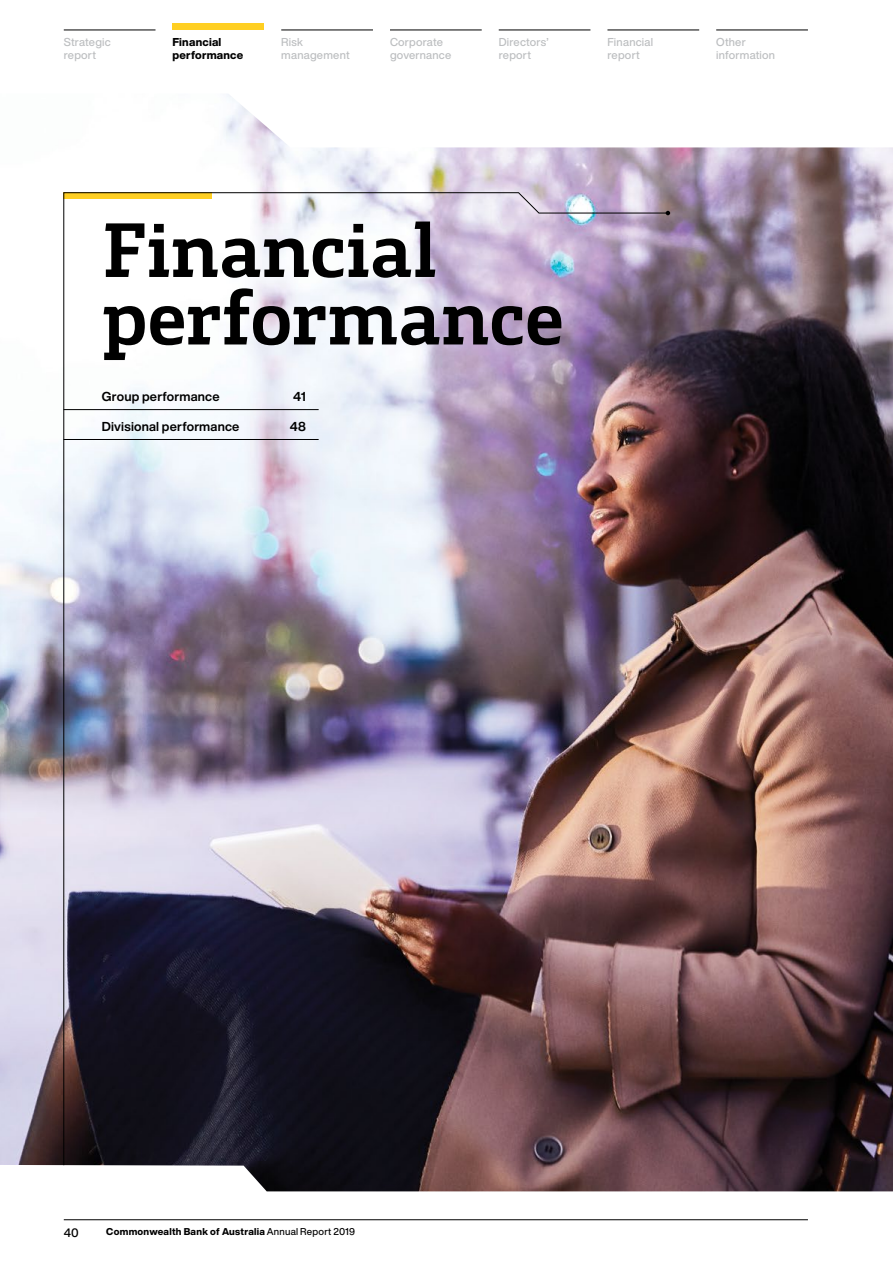
<style>
.page{position:relative;width:893px;height:1263px;background:#fff}
.page>*{position:absolute;margin:0;border:0;box-sizing:border-box;transform-origin:0 0}
.t1{font:700 72px/67.5px "CBA Slab";letter-spacing:-.015em;color:#000}
.t2{font:700 12.75px "Helvetica Now Display";letter-spacing:.015em;color:#000}
.t3{font:500 12px "Helvetica Now Display";color:#000}
.t4{font:500 11.25px/12.8px "Helvetica Now Display";letter-spacing:.02em;color:#bcbec0}
.t5{font:800 11.25px/12.8px "Helvetica Now Display";letter-spacing:.02em;color:#000}
.t6{font:800 9.75px "Helvetica Now Display";letter-spacing:.025em;color:#000}
.s1{font-weight:500}
</style>
<div class="page">
<img style="left:0;top:94px;width:893px;height:1097px">
<img style="left:63px;top:192px;width:605px;height:973px">
<svg style="left:666px;top:211px;width:4px;height:4px"></svg>
<hr style="left:64px;top:1219px;width:744px;height:1px;background:#000">
<div style="left:173px;top:23px;width:91px;height:7px;background:#ffcf22"></div>
<hr style="left:64px;top:30px;width:92px;height:1px;background:#000">
<hr style="left:281px;top:30px;width:92px;height:1px;background:#000">
<hr style="left:390px;top:30px;width:92px;height:1px;background:#000">
<hr style="left:499px;top:30px;width:91px;height:1px;background:#000">
<hr style="left:607px;top:30px;width:92px;height:1px;background:#000">
<hr style="left:716px;top:30px;width:92px;height:1px;background:#000">
<p class="t4" style="left:64px;top:36px;width:49px">Strategic report</p>
<p class="t5" style="left:173px;top:36px;width:72px">Financial performance</p>
<p class="t4" style="left:281px;top:36px;width:70px">Risk management</p>
<p class="t4" style="left:390px;top:36px;width:63px">Corporate governance</p>
<p class="t4" style="left:499px;top:36px;width:52px">Directors’ report</p>
<p class="t4" style="left:607px;top:36px;width:47px">Financial report</p>
<p class="t4" style="left:716px;top:36px;width:60px">Other information</p>
<h1 class="t1" style="left:102px;top:208px;width:464px">Financial performance</h1>
<p class="t2" style="left:102px;top:388px;width:119px">Group performance</p>
<p class="t2" style="left:293px;top:388px;width:14px">41</p>
<p class="t2" style="left:102px;top:417px;width:139px">Divisional performance</p>
<p class="t2" style="left:290px;top:417px;width:18px">48</p>
<p class="t3" style="left:64px;top:1225px;width:16px">40</p>
<p class="t6" style="left:106px;top:1225px;width:250px">Commonwealth Bank of Australia <span class="s1">Annual Report 2019</span></p>
</div>
